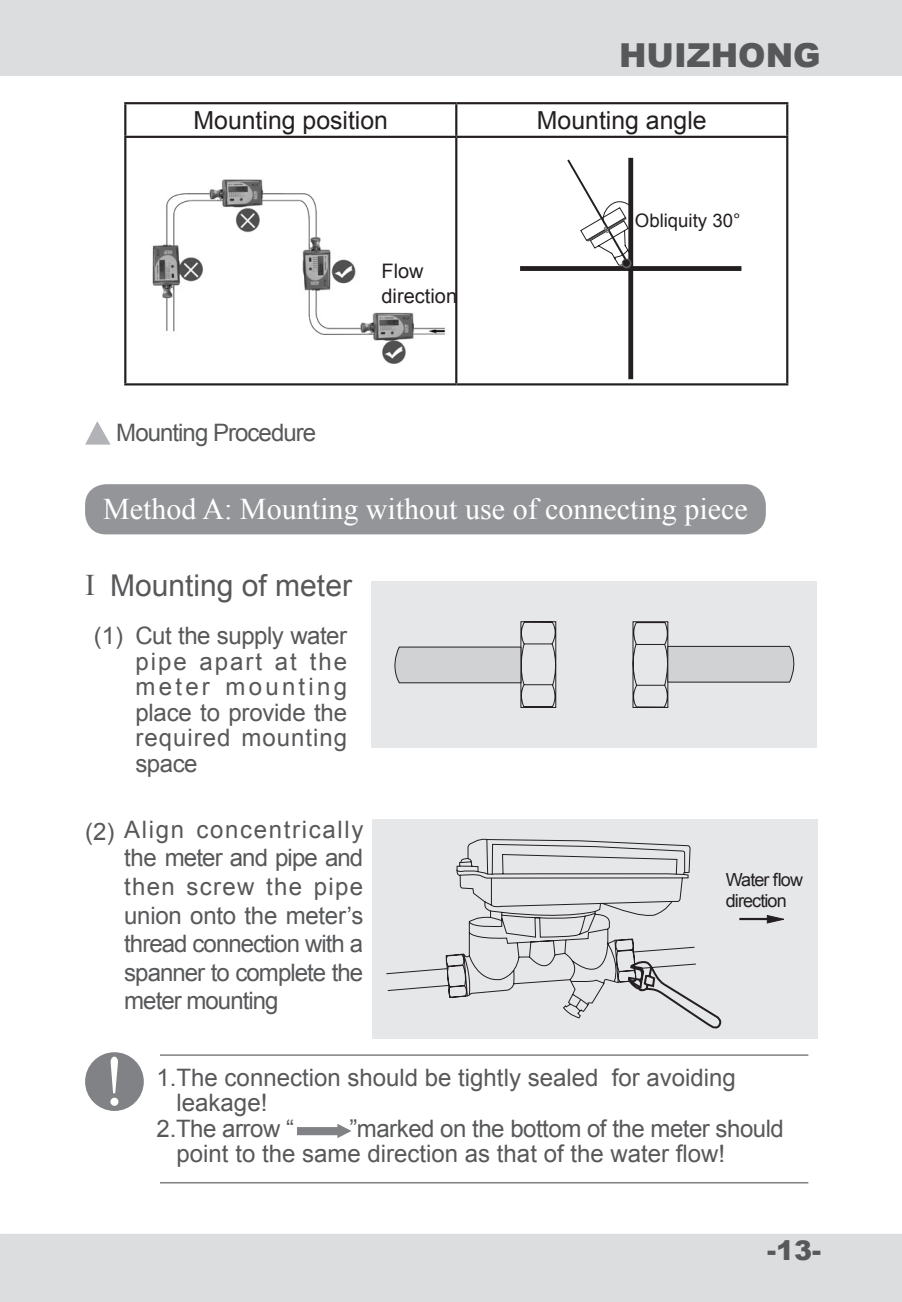
<style>
.page{position:relative;width:902px;height:1302px;background:#fff}
.page>*{position:absolute;margin:0;border:0;box-sizing:border-box;transform-origin:0 0}
.t1{font:300 72px "Adobe Song Std";color:#fff}
.t2{font:900 33px "Arial";color:#57585a}
.Pa2{font:30px "Times New Roman";color:#fff}
.Pa2-2{font:30px "Arial";color:#57585a}
.t3{font:900 27px "Arial";color:#57585a}
.Pa5{font:24.9px "Arial";color:#231f20}
.Pa0{font:24px/28.5px "Arial";color:#57585a;text-align:justify}
.Pa0-2{font:24px "Arial";letter-spacing:-.02em;color:#57585a}
.Pa0-3{font:24px "Arial";letter-spacing:.07em;color:#57585a}
.Pa0-4{font:24px "Arial";letter-spacing:-.04em;color:#57585a}
.Pa5-2{font:20.1px "Arial";color:#231f20}
.Pa5-3{font:18.6px "Arial";color:#231f20}
.Pa0-5{font:18px "Arial";letter-spacing:-.05em;color:#231f20}
.s1{font-family:"Times New Roman"}
</style>
<div class="page">
<div style="left:1px;top:0;width:900px;height:76px;background:#dcdddf"></div>
<svg style="left:0;top:0;width:1px;height:76px"></svg>
<div style="left:1px;top:1234px;width:900px;height:67px;background:#dcdddf"></div>
<svg style="left:0;top:1234px;width:1px;height:67px"></svg>
<div style="left:372px;top:819px;width:445px;height:219px;background:#e6e7e9"></div>
<div style="left:739px;top:917px;width:36px;height:2px;border:1px solid #231f20"></div>
<svg style="left:766px;top:915px;width:18px;height:8px"></svg>
<svg style="left:386px;top:838px;width:335px;height:190px"></svg>
<div style="left:372px;top:581px;width:444px;height:166px;background:#e6e7e9"></div>
<svg style="left:394px;top:621px;width:400px;height:86px"></svg>
<div style="left:85px;top:1052px;width:59px;height:58px;background:#808285;border-radius:50%"></div>
<hr style="left:160px;top:1054px;width:648px;height:1px;background:#808285">
<hr style="left:160px;top:1181px;width:648px;height:2px;background:#808285">
<svg style="left:336px;top:1124px;width:15px;height:14px"></svg>
<div style="left:298px;top:1127px;width:40px;height:7px;background:#808285"></div>
<hr style="left:124px;top:102px;width:332px;height:2px;background:#231f20">
<hr style="left:124px;top:104px;width:2px;height:32px;background:#231f20">
<hr style="left:456px;top:102px;width:332px;height:2px;background:#231f20">
<hr style="left:455px;top:104px;width:2px;height:32px;background:#231f20">
<hr style="left:786px;top:104px;width:2px;height:32px;background:#231f20">
<hr style="left:124px;top:136px;width:332px;height:2px;background:#231f20">
<hr style="left:124px;top:138px;width:2px;height:245px;background:#231f20">
<hr style="left:456px;top:136px;width:332px;height:2px;background:#231f20">
<hr style="left:455px;top:138px;width:2px;height:245px;background:#231f20">
<hr style="left:786px;top:138px;width:2px;height:245px;background:#231f20">
<hr style="left:124px;top:383px;width:332px;height:2px;background:#231f20">
<hr style="left:456px;top:383px;width:332px;height:2px;background:#231f20">
<img style="left:152px;top:179px;width:293px;height:185px">
<div style="left:520px;top:266px;width:221px;height:5px;background:#231f20"></div>
<div style="left:628px;top:158px;width:5px;height:221px;background:#231f20"></div>
<svg style="left:565px;top:157px;width:69px;height:115px"></svg>
<div style="left:622px;top:259px;width:8px;height:8px;background:#231f20;border-radius:2px"></div>
<div style="left:622px;top:259px;width:8px;height:8px;border:1px solid #231f20;border-radius:2px"></div>
<svg style="left:85px;top:421px;width:25px;height:23px"></svg>
<div style="left:85px;top:484px;width:680px;height:50px;background:#939598;border-radius:21px"></div>
<p class="t2" style="left:619px;top:31px;width:203px">HUIZHONG</p>
<p class="Pa5" style="left:193px;top:104px;width:196px">Mounting position</p>
<p class="Pa5" style="left:537px;top:104px;width:171px">Mounting angle</p>
<p class="Pa0-4" style="left:116px;top:417px;width:201px">Mounting Procedure</p>
<p class="Pa5-2" style="left:381px;top:257px;width:44px">Flow</p>
<p class="Pa5-2" style="left:381px;top:282px;width:77px">direction</p>
<p class="Pa5-3" style="left:634px;top:209px;width:107px">Obliquity 30°</p>
<p class="Pa2" style="left:103px;top:489px;width:646px">Method A: Mounting without use of connecting piece</p>
<p class="Pa2-2" style="left:85px;top:565px;width:268px"><span class="s1">I</span> Mounting of meter</p>
<p class="Pa0" style="left:94px;top:622px;width:31px">(1)</p>
<p class="Pa0" style="left:135px;top:623px;width:213px;line-height:25.5px">Cut the supply water pipe apart at the meter mounting place to provide the required mounting space</p>
<p class="Pa0-3" style="left:85px;top:813px;width:280px">(2) Align concentrically</p>
<p class="Pa0" style="left:124px;top:843px;width:240px">the meter and pipe and then screw the pipe union onto the meter’s thread connection with a spanner to complete the meter mounting</p>
<p class="Pa0-5" style="left:725px;top:867px;width:79px">Water flow</p>
<p class="Pa0-5" style="left:725px;top:888px;width:62px">direction</p>
<p class="t1" style="left:97px;top:1039px;width:73px">！</p>
<p class="Pa0" style="left:156px;top:1062px;width:580px">1.The connection should be tightly sealed for avoiding</p>
<p class="Pa0" style="left:176px;top:1088px;width:92px">leakage!</p>
<p class="Pa0-2" style="left:156px;top:1112px;width:139px">2.The arrow “</p>
<p class="Pa0-2" style="left:349px;top:1112px;width:436px">”marked on the bottom of the meter should</p>
<p class="Pa0" style="left:176px;top:1139px;width:550px">point to the same direction as that of the water flow!</p>
<p class="t3" style="left:767px;top:1230px;width:55px">-13-</p>
</div>
